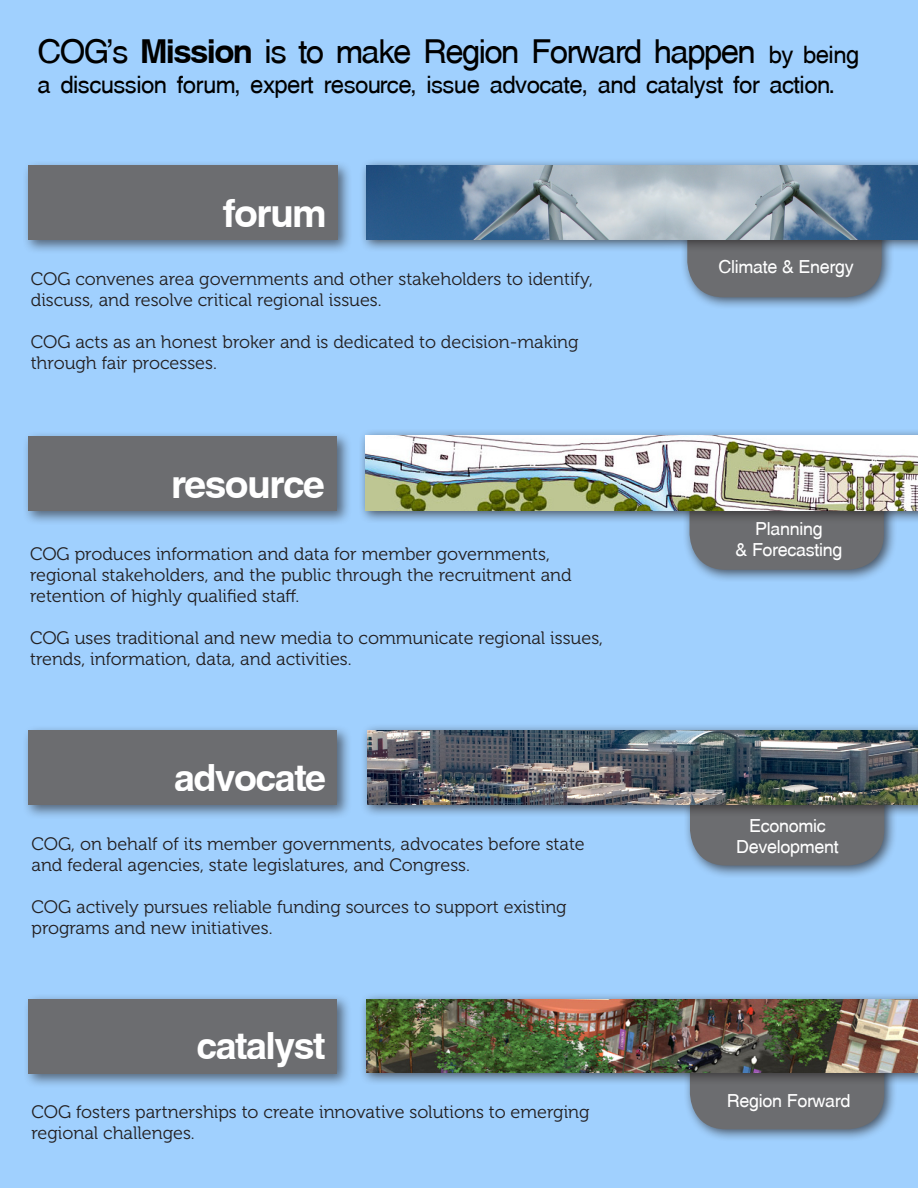
<style>
.page{position:relative;width:918px;height:1188px;background:#a0d0fe}
.page>*{position:absolute;margin:0;border:0;box-sizing:border-box;transform-origin:0 0}
.t1{font:700 39px "Yoxall";letter-spacing:-.04em;color:#fff}
.t2{font:700 37.5px "Yoxall";letter-spacing:-.04em;color:#fff}
.t3{font:33px "Yoxall";letter-spacing:-.05em;color:#000}
.t4{font:24px "Yoxall";letter-spacing:-.025em;color:#000}
.t5{font:18px/21px "Museo 300";color:#231f20}
.t6{font:18px "Yoxall";letter-spacing:-.02em;color:#fff}
.s1{font-weight:700}
.s2{font-size:24px}
</style>
<div class="page">
<div style="left:22px;top:431px;width:330px;height:94px;background:#231f20;opacity:.6"></div>
<div style="left:28px;top:436px;width:310px;height:75px;background:#6c6d70"></div>
<div style="left:22px;top:159px;width:330px;height:95px;background:#231f20;opacity:.6"></div>
<div style="left:28px;top:165px;width:310px;height:75px;background:#6c6d70"></div>
<div style="left:22px;top:993px;width:330px;height:94px;background:#231f20;opacity:.6"></div>
<div style="left:28px;top:999px;width:310px;height:74px;background:#6c6d70"></div>
<div style="left:22px;top:725px;width:330px;height:94px;background:#231f20;opacity:.6"></div>
<div style="left:28px;top:730px;width:310px;height:75px;background:#6c6d70"></div>
<div style="left:682px;top:463px;width:214px;height:119px;background:#231f20;opacity:.7"></div>
<div style="left:690px;top:471px;width:194px;height:99px;background:#6c6d70;border-radius:36px"></div>
<div style="left:680px;top:191px;width:214px;height:119px;background:#231f20;opacity:.7"></div>
<div style="left:687px;top:198px;width:195px;height:99px;background:#6c6d70;border-radius:36px"></div>
<div style="left:359px;top:157px;width:559px;height:95px;background:#231f20;opacity:.7"></div>
<img style="left:367px;top:165px;width:551px;height:74px">
<div style="left:682px;top:1023px;width:215px;height:119px;background:#231f20;opacity:.7"></div>
<div style="left:690px;top:1030px;width:194px;height:99px;background:#6c6d70;border-radius:36px"></div>
<div style="left:359px;top:991px;width:559px;height:94px;background:#231f20;opacity:.7"></div>
<img style="left:367px;top:999px;width:551px;height:73px">
<div style="left:682px;top:759px;width:215px;height:119px;background:#231f20;opacity:.7"></div>
<div style="left:690px;top:767px;width:194px;height:99px;background:#6c6d70;border-radius:36px"></div>
<div style="left:360px;top:722px;width:558px;height:95px;background:#231f20;opacity:.7"></div>
<img style="left:368px;top:730px;width:550px;height:75px">
<div style="left:358px;top:428px;width:560px;height:95px;background:#231f20;opacity:.7"></div>
<img style="left:366px;top:436px;width:552px;height:75px">
<p class="t3" style="left:38px;top:32px;width:823px">COG’s <span class="s1">Mission</span> is to make Region Forward happen <span class="s2">by being</span></p>
<p class="t4" style="left:38px;top:70px;width:799px">a discussion forum, expert resource, issue advocate, and catalyst for action.</p>
<p class="t1" style="left:223px;top:189px;width:106px">forum</p>
<p class="t5" style="left:31px;top:268px;width:564px">COG convenes area governments and other stakeholders to identify, discuss, and resolve critical regional issues.</p>
<p class="t5" style="left:31px;top:331px;width:549px">COG acts as an honest broker and is dedicated to decision-making through fair processes.</p>
<p class="t1" style="left:171px;top:460px;width:155px">resource</p>
<p class="t5" style="left:30px;top:544px;width:543px">COG produces information and data for member governments, regional stakeholders, and the public through the recruitment and retention of highly qualified staff.</p>
<p class="t5" style="left:30px;top:628px;width:575px">COG uses traditional and new media to communicate regional issues, trends, information, data, and activities.</p>
<p class="t2" style="left:174px;top:755px;width:154px">advocate</p>
<p class="t5" style="left:32px;top:833px;width:555px">COG, on behalf of its member governments, advocates before state and federal agencies, state legislatures, and Congress.</p>
<p class="t5" style="left:32px;top:896px;width:537px">COG actively pursues reliable funding sources to support existing programs and new initiatives.</p>
<p class="t2" style="left:196px;top:1023px;width:131px">catalyst</p>
<p class="t5" style="left:32px;top:1102px;width:560px">COG fosters partnerships to create innovative solutions to emerging regional challenges.</p>
<p class="t6" style="left:719px;top:256px;width:137px">Climate &amp; Energy</p>
<p class="t6" style="left:755px;top:518px;width:69px">Planning</p>
<p class="t6" style="left:735px;top:539px;width:109px">&amp; Forecasting</p>
<p class="t6" style="left:749px;top:815px;width:78px">Economic</p>
<p class="t6" style="left:736px;top:836px;width:104px">Development</p>
<p class="t6" style="left:727px;top:1090px;width:125px">Region Forward</p>
</div>
